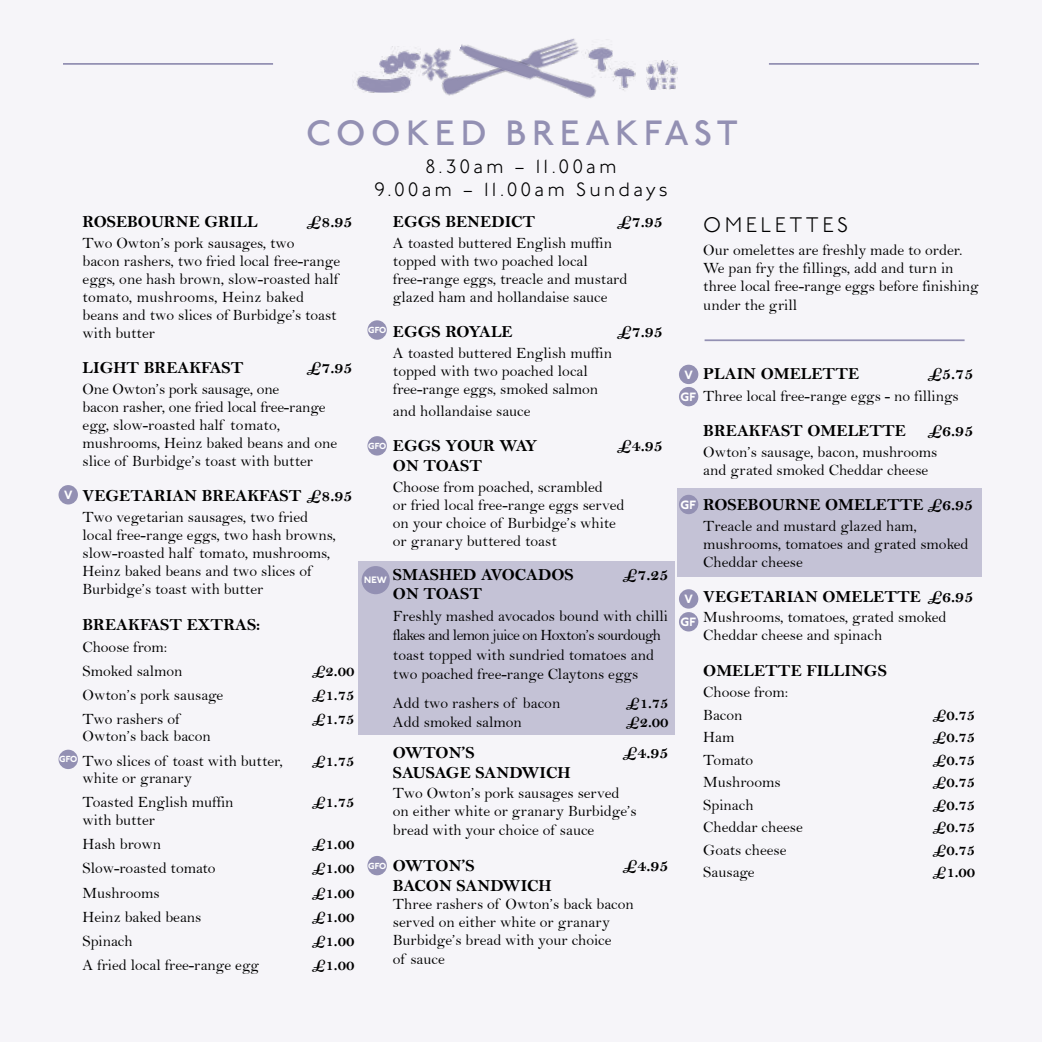
<style>
.page{position:relative;width:1042px;height:1042px;background:#f6f5f9}
.page>*{position:absolute;margin:0;border:0;box-sizing:border-box;transform-origin:0 0}
.t1{font:500 35px "P22 Underground";letter-spacing:.16em;color:#9390b3}
.t2{font:300 21px "P22 Underground";letter-spacing:.16em;color:#000}
.t3{font:300 19.25px/22.8px "P22 Underground";letter-spacing:.16em;color:#000;text-align:center}
.t4{font:16.97px "Bell MT Bold";color:#000}
.t5{font:15.75px/18px "Bell";color:#000}
.t6{font:15.75px "Bell MT Bold";color:#000}
.t7{font:800 11.9px "P22 Underground";color:#fff}
.t8{font:800 9.28px "P22 Underground";color:#fff}
.t9{font:800 8.75px "P22 Underground";letter-spacing:-.005em;color:#fff}
</style>
<div class="page">
<div style="left:358px;top:561px;width:316px;height:174px;background:#c4c2d6"></div>
<div style="left:677px;top:488px;width:304px;height:89px;background:#c4c2d6"></div>
<hr style="left:63px;top:63px;width:210px;height:2px;background:#9390b3">
<hr style="left:769px;top:63px;width:210px;height:2px;background:#9390b3">
<div style="left:679px;top:495px;width:19px;height:19px;background:#9390b3;border-radius:50%"></div>
<div style="left:679px;top:612px;width:19px;height:19px;background:#9390b3;border-radius:50%"></div>
<div style="left:679px;top:387px;width:19px;height:19px;background:#9390b3;border-radius:50%"></div>
<div style="left:59px;top:750px;width:19px;height:19px;background:#9390b3;border-radius:50%"></div>
<div style="left:59px;top:485px;width:19px;height:19px;background:#9390b3;border-radius:50%"></div>
<div style="left:679px;top:365px;width:19px;height:19px;background:#9390b3;border-radius:50%"></div>
<div style="left:679px;top:589px;width:19px;height:19px;background:#9390b3;border-radius:50%"></div>
<hr style="left:704px;top:339px;width:260px;height:2px;background:#9390b3">
<img style="left:420px;top:51px;width:13px;height:31px">
<div style="left:367px;top:320px;width:20px;height:20px;background:#9390b3;border-radius:50%"></div>
<div style="left:367px;top:436px;width:20px;height:19px;background:#9390b3;border-radius:50%"></div>
<div style="left:367px;top:856px;width:20px;height:19px;background:#9390b3;border-radius:50%"></div>
<div style="left:362px;top:566px;width:28px;height:28px;background:#9390b3;border-radius:50%"></div>
<img style="left:356px;top:75px;width:55px;height:17px">
<img style="left:646px;top:61px;width:32px;height:28px">
<img style="left:599px;top:47px;width:13px;height:31px">
<img style="left:611px;top:61px;width:24px;height:29px">
<img style="left:433px;top:48px;width:20px;height:48px">
<img style="left:453px;top:38px;width:146px;height:61px">
<img style="left:379px;top:46px;width:41px;height:32px">
<h1 class="t1" style="left:306px;top:114px;width:433px">COOKED BREAKFAST</h1>
<p class="t3" style="left:374px;top:156px;width:295px">8.30am – 11.00am<br>9.00am – 11.00am Sundays</p>
<p class="t7" style="left:64px;top:488px;width:10px">V</p>
<p class="t4" style="left:83px;top:212px;width:177px">ROSEBOURNE GRILL</p>
<p class="t4" style="left:307px;top:212px;width:47px">£8.95</p>
<p class="t5" style="left:83px;top:234px;width:259px">Two Owton’s pork sausages, two<br>bacon rashers, two fried local free-range eggs, one hash brown, slow-roasted half tomato, mushrooms, Heinz baked beans and two slices of Burbidge’s toast with butter</p>
<p class="t4" style="left:83px;top:358px;width:162px">LIGHT BREAKFAST</p>
<p class="t4" style="left:307px;top:358px;width:47px">£7.95</p>
<p class="t5" style="left:83px;top:379px;width:256px">One Owton’s pork sausage, one<br>bacon rasher, one fried local free-range egg, slow-roasted half tomato, mushrooms, Heinz baked beans and one slice of Burbidge’s toast with butter</p>
<p class="t4" style="left:83px;top:485px;width:271px">VEGETARIAN BREAKFAST £8.95</p>
<p class="t5" style="left:83px;top:507px;width:255px">Two vegetarian sausages, two fried local free-range eggs, two hash browns, slow-roasted half tomato, mushrooms, Heinz baked beans and two slices of Burbidge’s toast with butter</p>
<p class="t4" style="left:83px;top:614px;width:179px">BREAKFAST EXTRAS:</p>
<p class="t5" style="left:83px;top:634px;width:102px;line-height:24.2px">Choose from:<br>Smoked salmon</p>
<p class="t6" style="left:312px;top:661px;width:44px">£2.00</p>
<p class="t5" style="left:83px;top:686px;width:142px">Owton’s pork sausage</p>
<p class="t6" style="left:312px;top:685px;width:44px">£1.75</p>
<p class="t5" style="left:83px;top:710px;width:99px">Two rashers of</p>
<p class="t6" style="left:312px;top:710px;width:44px">£1.75</p>
<p class="t5" style="left:83px;top:724px;width:202px;line-height:24.2px">Owton’s back bacon<br>Two slices of toast with butter,</p>
<p class="t6" style="left:312px;top:751px;width:44px">£1.75</p>
<p class="t9" style="left:59px;top:754px;width:20px">GFO</p>
<p class="t5" style="left:83px;top:765px;width:153px;line-height:24.2px">white or granary<br>Toasted English muffin</p>
<p class="t5" style="left:83px;top:808px;width:80px;line-height:24.2px">with butter<br>Hash brown</p>
<p class="t6" style="left:312px;top:792px;width:44px">£1.75</p>
<p class="t6" style="left:312px;top:835px;width:44px">£1.00</p>
<p class="t5" style="left:83px;top:859px;width:135px">Slow-roasted tomato</p>
<p class="t6" style="left:312px;top:859px;width:44px">£1.00</p>
<p class="t5" style="left:83px;top:883px;width:79px">Mushrooms</p>
<p class="t6" style="left:312px;top:883px;width:44px">£1.00</p>
<p class="t5" style="left:83px;top:908px;width:120px">Heinz baked beans</p>
<p class="t6" style="left:312px;top:907px;width:44px">£1.00</p>
<p class="t5" style="left:83px;top:932px;width:52px">Spinach</p>
<p class="t6" style="left:312px;top:931px;width:44px">£1.00</p>
<p class="t5" style="left:83px;top:956px;width:178px">A fried local free-range egg</p>
<p class="t6" style="left:312px;top:956px;width:44px">£1.00</p>
<p class="t4" style="left:393px;top:212px;width:144px">EGGS BENEDICT</p>
<p class="t4" style="left:617px;top:212px;width:47px">£7.95</p>
<p class="t5" style="left:393px;top:234px;width:236px">A toasted buttered English muffin topped with two poached local free-range eggs, treacle and mustard glazed ham and hollandaise sauce</p>
<p class="t4" style="left:393px;top:321px;width:121px">EGGS ROYALE</p>
<p class="t4" style="left:617px;top:321px;width:47px">£7.95</p>
<p class="t5" style="left:393px;top:343px;width:221px">A toasted buttered English muffin topped with two poached local free-range eggs, smoked salmon</p>
<p class="t5" style="left:393px;top:401px;width:139px">and hollandaise sauce</p>
<p class="t4" style="left:393px;top:435px;width:146px">EGGS YOUR WAY</p>
<p class="t4" style="left:617px;top:435px;width:47px">£4.95</p>
<p class="t4" style="left:393px;top:456px;width:91px">ON TOAST</p>
<p class="t5" style="left:393px;top:478px;width:233px">Choose from poached, scrambled<br>or fried local free-range eggs served on your choice of Burbidge’s white or granary buttered toast</p>
<p class="t4" style="left:393px;top:564px;width:182px">SMASHED AVOCADOS</p>
<p class="t4" style="left:622px;top:564px;width:47px">£7.25</p>
<p class="t4" style="left:393px;top:584px;width:91px">ON TOAST</p>
<p class="t5" style="left:393px;top:606px;width:276px;line-height:19.2px">Freshly mashed avocados bound with chilli flakes and lemon juice on Hoxton’s sourdough toast topped with sundried tomatoes and two poached free-range Claytons eggs</p>
<p class="t5" style="left:393px;top:694px;width:169px">Add two rashers of bacon</p>
<p class="t6" style="left:626px;top:693px;width:44px">£1.75</p>
<p class="t5" style="left:393px;top:713px;width:130px">Add smoked salmon</p>
<p class="t6" style="left:626px;top:713px;width:44px">£2.00</p>
<p class="t4" style="left:393px;top:742px;width:83px">OWTON’S</p>
<p class="t4" style="left:622px;top:742px;width:47px">£4.95</p>
<p class="t4" style="left:393px;top:762px;width:179px">SAUSAGE SANDWICH</p>
<p class="t5" style="left:393px;top:784px;width:245px">Two Owton’s pork sausages served on either white or granary Burbidge’s bread with your choice of sauce</p>
<p class="t4" style="left:393px;top:855px;width:83px">OWTON’S</p>
<p class="t4" style="left:622px;top:855px;width:47px">£4.95</p>
<p class="t4" style="left:393px;top:875px;width:160px">BACON SANDWICH</p>
<p class="t5" style="left:393px;top:895px;width:242px">Three rashers of Owton’s back bacon served on either white or granary<br>Burbidge’s bread with your choice<br>of sauce</p>
<p class="t9" style="left:368px;top:325px;width:20px">GFO</p>
<p class="t9" style="left:368px;top:441px;width:20px">GFO</p>
<p class="t8" style="left:364px;top:574px;width:24px">NEW</p>
<p class="t9" style="left:368px;top:860px;width:20px">GFO</p>
<h2 class="t2" style="left:703px;top:213px;width:147px">OMELETTES</h2>
<p class="t5" style="left:703px;top:240px;width:277px">Our omelettes are freshly made to order.<br>We pan fry the fillings, add and turn in three local free-range eggs before finishing under the grill</p>
<p class="t4" style="left:703px;top:364px;width:157px">PLAIN OMELETTE</p>
<p class="t4" style="left:927px;top:364px;width:47px">£5.75</p>
<p class="t5" style="left:703px;top:387px;width:257px">Three local free-range eggs - no fillings</p>
<p class="t4" style="left:703px;top:421px;width:204px">BREAKFAST OMELETTE</p>
<p class="t4" style="left:927px;top:421px;width:47px">£6.95</p>
<p class="t5" style="left:703px;top:443px;width:236px">Owton’s sausage, bacon, mushrooms and grated smoked Cheddar cheese</p>
<p class="t4" style="left:703px;top:494px;width:271px">ROSEBOURNE OMELETTE £6.95</p>
<p class="t5" style="left:703px;top:516px;width:267px">Treacle and mustard glazed ham, mushrooms, tomatoes and grated smoked<br>Cheddar cheese</p>
<p class="t4" style="left:703px;top:586px;width:271px">VEGETARIAN OMELETTE £6.95</p>
<p class="t5" style="left:703px;top:608px;width:245px">Mushrooms, tomatoes, grated smoked<br>Cheddar cheese and spinach</p>
<p class="t4" style="left:703px;top:660px;width:185px">OMELETTE FILLINGS</p>
<p class="t5" style="left:703px;top:681px;width:86px;line-height:22.4px">Choose from:<br>Bacon</p>
<p class="t7" style="left:684px;top:368px;width:10px">V</p>
<p class="t7" style="left:680px;top:390px;width:17px">GF</p>
<p class="t7" style="left:680px;top:498px;width:17px">GF</p>
<p class="t7" style="left:684px;top:592px;width:10px">V</p>
<p class="t7" style="left:680px;top:615px;width:17px">GF</p>
<p class="t6" style="left:932px;top:705px;width:44px">£0.75</p>
<p class="t5" style="left:703px;top:728px;width:33px">Ham</p>
<p class="t6" style="left:932px;top:728px;width:44px">£0.75</p>
<p class="t5" style="left:703px;top:751px;width:51px">Tomato</p>
<p class="t6" style="left:932px;top:750px;width:44px">£0.75</p>
<p class="t5" style="left:703px;top:773px;width:79px">Mushrooms</p>
<p class="t6" style="left:932px;top:773px;width:44px">£0.75</p>
<p class="t5" style="left:703px;top:796px;width:52px">Spinach</p>
<p class="t6" style="left:932px;top:795px;width:44px">£0.75</p>
<p class="t5" style="left:703px;top:818px;width:101px">Cheddar cheese</p>
<p class="t6" style="left:932px;top:818px;width:44px">£0.75</p>
<p class="t5" style="left:703px;top:840px;width:85px">Goats cheese</p>
<p class="t6" style="left:932px;top:840px;width:44px">£0.75</p>
<p class="t5" style="left:703px;top:863px;width:53px">Sausage</p>
<p class="t6" style="left:932px;top:863px;width:44px">£1.00</p>
</div>
